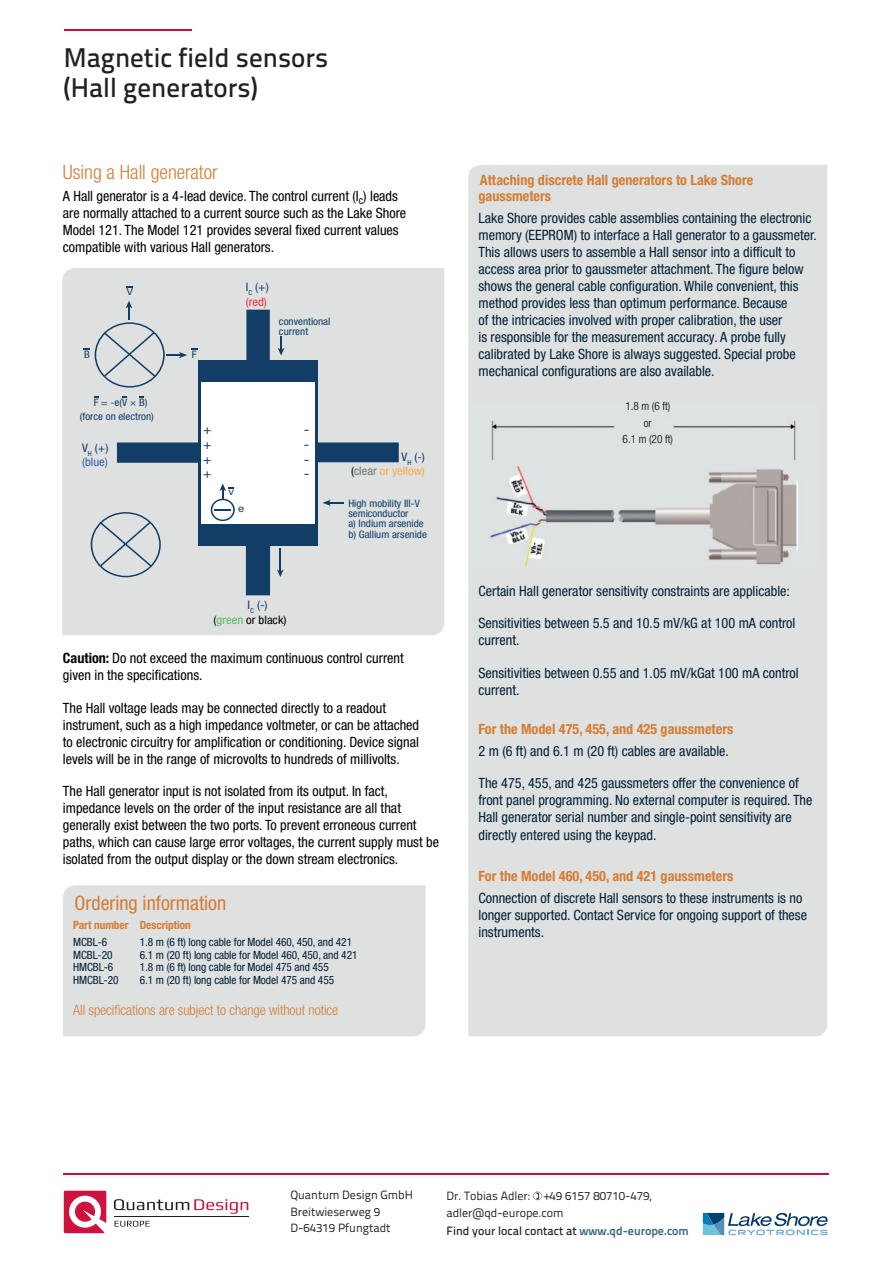
<style>
.page{position:relative;width:893px;height:1263px;background:#fff}
.page>*{position:absolute;margin:0;border:0;box-sizing:border-box;transform-origin:0 0}
.t1{font:500 27px/30px "Titillium Text 22 L";color:#231f20}
.t2{font:300 condensed 19.8px "Helvetica Neue LTW1 G";color:#d47c33}
.t3{font:condensed 19.8px "Helvetica Neue LTW1 G";color:#d47c33}
.t4{font:condensed 14.25px/17.1px "Helvetica Neue LTW1 G";color:#002037}
.t5{font:condensed 14.25px/17.1px "Helvetica Neue LTW1 G";color:#000001}
.t6{font:700 condensed 14.25px/15.6px "Helvetica Neue LTW1 G";color:#d47c33}
.t7{font:300 condensed 14.25px "Helvetica Neue LTW1 G";letter-spacing:-.005em;color:#d47c33}
.t8{font:13.2px/14.7px "Helvetica Neue LT Std";color:#113d67;text-align:justify;scale:1.08 1}
.t9{font:12px/16.5px "Titillium Text 22 L";color:#231f20}
.t10{font:condensed 11.7px/14.7px "Helvetica Neue LT Std";color:#faac4a;text-align:right;scale:1.08 1}
.t11{font:condensed 11.7px/14.7px "Helvetica Neue LT Std";color:#000001;scale:1.08 1}
.t12{font:condensed 11.7px/14.7px "Helvetica Neue LT Std";color:#345eab;scale:1.08 1}
.t13{font:condensed 11.7px/14.7px "Helvetica Neue LT Std";color:#ee3134;scale:1.08 1}
.t14{font:condensed 11.4px "Helvetica Neue LTW1 G";letter-spacing:-.005em;color:#002037}
.t15{font:300 condensed 11.4px/16.6px "Helvetica Neue LTW1 G";letter-spacing:-.005em;color:#000001;text-align:center}
.t16{font:700 condensed 11.4px "Helvetica Neue LTW1 G";letter-spacing:-.005em;color:#d47c33}
.t17{font:condensed 10.2px/10.2px "Helvetica Neue LT Std";color:#113d67;scale:1.08 1}
.t18{font:10.2px "Helvetica Neue LT Std";color:#113d67;scale:1.08 1}
.s1{color:#113d67}
.s2{color:#53ba5a}
.s3{color:#000001}
.s4{color:#727678}
.s5{font-weight:700}
.s6{font-weight:500}
.s7{font-weight:700;color:#356879}
</style>
<div class="page">
<hr style="left:64px;top:29px;width:127px;height:2px;background:#cd0d40">
<div style="left:62px;top:268px;width:382px;height:367px;background:#dfe1e1"></div>
<div style="left:468px;top:165px;width:359px;height:871px;background:#dfe1e1"></div>
<div style="left:246px;top:310px;width:24px;height:61px;background:#113d67"></div>
<div style="left:316px;top:442px;width:83px;height:20px;background:#113d67"></div>
<svg style="left:246px;top:545px;width:24px;height:50px"></svg>
<div style="left:117px;top:442px;width:83px;height:21px;background:#113d67"></div>
<div style="left:198px;top:360px;width:120px;height:185px;background:#113d67"></div>
<div style="left:201px;top:382px;width:114px;height:142px;background:#fff"></div>
<svg style="left:323px;top:500px;width:21px;height:6px"></svg>
<hr style="left:279px;top:548px;width:2px;height:24px;background:#113d67">
<svg style="left:277px;top:569px;width:7px;height:8px"></svg>
<svg style="left:278px;top:337px;width:6px;height:18px"></svg>
<svg style="left:211px;top:483px;width:24px;height:38px"></svg>
<svg style="left:91px;top:512px;width:70px;height:65px;background:#c8ced3"></svg>
<svg style="left:84px;top:301px;width:114px;height:87px;background:#d1d6d9"></svg>
<img style="left:471px;top:404px;width:347px;height:163px">
<div style="left:63px;top:885px;width:363px;height:151px;background:#dfe1e1"></div>
<hr style="left:64px;top:1174px;width:765px;height:1px;background:#cd0d40">
<svg style="left:64px;top:1191px;width:42px;height:42px"></svg>
<svg style="left:114px;top:1199px;width:134px;height:15px"></svg>
<hr style="left:114px;top:1216px;width:135px;height:1px;background:#231f20">
<svg style="left:115px;top:1221px;width:35px;height:6px"></svg>
<svg style="left:533px;top:1191px;width:9px;height:9px"></svg>
<svg style="left:702px;top:1212px;width:126px;height:24px"></svg>
<h1 class="t1" style="left:64px;top:41px;width:266px">Magnetic field sensors (Hall generators)</h1>
<h2 class="t2" style="left:63px;top:161px;width:156px">Using a Hall generator</h2>
<p class="t5" style="left:63px;top:188px;width:345px">A Hall generator is a 4-lead device . The control current (I<sub>c</sub>) leads are normally attached to a current source such as the Lake Shore Model 121 . The Model 121 provides several fixed current values compatible with various Hall generators .</p>
<p class="t17" style="left:84px;top:349px;width:7px">B</p>
<p class="t18" style="left:127px;top:285px;width:8px">V</p>
<p class="t17" style="left:94px;top:397px;width:51px">F = -e(V × B)</p>
<p class="t17" style="left:80px;top:412px;width:70px">(force on electron)</p>
<p class="t12" style="left:82px;top:440px;width:26px"><span class="s1">V</span><sub>H</sub> <span class="s1">(+) </span>(blue)</p>
<p class="t17" style="left:192px;top:349px;width:6px">F</p>
<p class="t13" style="left:246px;top:279px;width:23px"><span class="s1">I</span><sub>C</sub> <span class="s1">(+) </span>(red)</p>
<p class="t17" style="left:279px;top:316px;width:49px">conventional current</p>
<p class="t8" style="left:203px;top:422px;width:9px">+ + + +</p>
<p class="t8" style="left:304px;top:422px;width:7px">- - - -</p>
<p class="t18" style="left:238px;top:502px;width:7px">e</p>
<p class="t18" style="left:228px;top:485px;width:7px">v</p>
<p class="t11" style="left:214px;top:598px;width:69px;text-indent:34px"><span class="s1">I</span><sub>C</sub> <span class="s1">(-) </span>(<span class="s2">green</span> or black)</p>
<p class="t10" style="left:351px;top:449px;width:70px"><span class="s1">V</span><sub>H</sub> <span class="s1">(-)<br></span><span class="s3">(</span><span class="s4">clear</span> or yellow)</p>
<p class="t17" style="left:348px;top:498px;width:74px">High mobility III-V semiconductor<br>a) Indium arsenide b) Gallium arsenide</p>
<p class="t5" style="left:63px;top:650px;width:342px"><span class="s5">Caution:</span> Do not exceed the maximum continuous control current given in the specifications .</p>
<p class="t5" style="left:63px;top:699px;width:358px">The Hall voltage leads may be connected directly to a readout instrument, such as a high impedance voltmeter, or can be attached to electronic circuitry for amplification or conditioning . Device signal levels will be in the range of microvolts to hundreds of millivolts .</p>
<p class="t5" style="left:63px;top:783px;width:378px">The Hall generator input is not isolated from its output . In fact, impedance levels on the order of the input resistance are all that generally exist between the two ports . To prevent erroneous current paths, which can cause large error voltages, the current supply must be isolated from the output display or the down stream electronics .</p>
<h2 class="t3" style="left:75px;top:891px;width:153px">Ordering information</h2>
<p class="t16" style="left:73px;top:918px;width:119px">Part number Description</p>
<p class="t14" style="left:73px;top:935px;width:35px">MCBL-6</p>
<p class="t14" style="left:140px;top:935px;width:214px">1 .8 m (6 ft) long cable for Model 460, 450, and 421</p>
<p class="t14" style="left:73px;top:948px;width:41px">MCBL-20</p>
<p class="t14" style="left:140px;top:948px;width:219px">6 .1 m (20 ft) long cable for Model 460, 450, and 421</p>
<p class="t14" style="left:73px;top:960px;width:42px">HMCBL-6</p>
<p class="t14" style="left:140px;top:960px;width:190px">1 .8 m (6 ft) long cable for Model 475 and 455</p>
<p class="t14" style="left:73px;top:973px;width:47px">HMCBL-20</p>
<p class="t14" style="left:140px;top:973px;width:196px">6 .1 m (20 ft) long cable for Model 475 and 455</p>
<p class="t7" style="left:73px;top:1002px;width:267px">All specifications are subject to change without notice</p>
<p class="t6" style="left:478px;top:172px;width:276px">Attaching discrete Hall generators to Lake Shore gaussmeters</p>
<p class="t4" style="left:478px;top:209px;width:340px">Lake Shore provides cable assemblies containing the electronic memory (EEPROM) to interface a Hall generator to a gaussmeter .<br>This allows users to assemble a Hall sensor into a difficult to access area prior to gaussmeter attachment . The figure below shows the general cable configuration . While convenient, this method provides less than optimum performance . Because<br>of the intricacies involved with proper calibration, the user<br>is responsible for the measurement accuracy . A probe fully calibrated by Lake Shore is always suggested . Special probe mechanical configurations are also available .</p>
<p class="t15" style="left:623px;top:398px;width:52px">1.8 m (6 ft) or<br>6.1 m (20 ft)</p>
<p class="t4" style="left:478px;top:582px;width:313px">Certain Hall generator sensitivity constraints are applicable:</p>
<p class="t4" style="left:478px;top:615px;width:318px">Sensitivities between 5 .5 and 10 .5 mV/kG at 100 mA control current .</p>
<p class="t4" style="left:478px;top:664px;width:322px">Sensitivities between 0 .55 and 1 .05 mV/kGat 100 mA control current .</p>
<p class="t6" style="left:478px;top:721px;width:256px">For the Model 475, 455, and 425 gaussmeters</p>
<p class="t4" style="left:478px;top:742px;width:252px">2 m (6 ft) and 6 .1 m (20 ft) cables are available .</p>
<p class="t4" style="left:478px;top:775px;width:336px">The 475, 455, and 425 gaussmeters offer the convenience of front panel programming . No external computer is required . The Hall generator serial number and single-point sensitivity are directly entered using the keypad .</p>
<p class="t6" style="left:478px;top:868px;width:256px">For the Model 460, 450, and 421 gaussmeters</p>
<p class="t4" style="left:478px;top:889px;width:330px">Connection of discrete Hall sensors to these instruments is no longer supported . Contact Service for ongoing support of these instruments .</p>
<p class="t9" style="left:290px;top:1186px;width:124px">Quantum Design GmbH<br>Breitwieserweg 9<br>D-64319 Pfungtadt</p>
<p class="t9" style="left:446px;top:1186px;width:244px;line-height:17.9px">Dr. Tobias Adler: +49 6157 80710-479, adler@qd-europe.com<br><span class="s6">Find your local contact at</span> <span class="s7">www.qd-europe.com</span></p>
</div>
